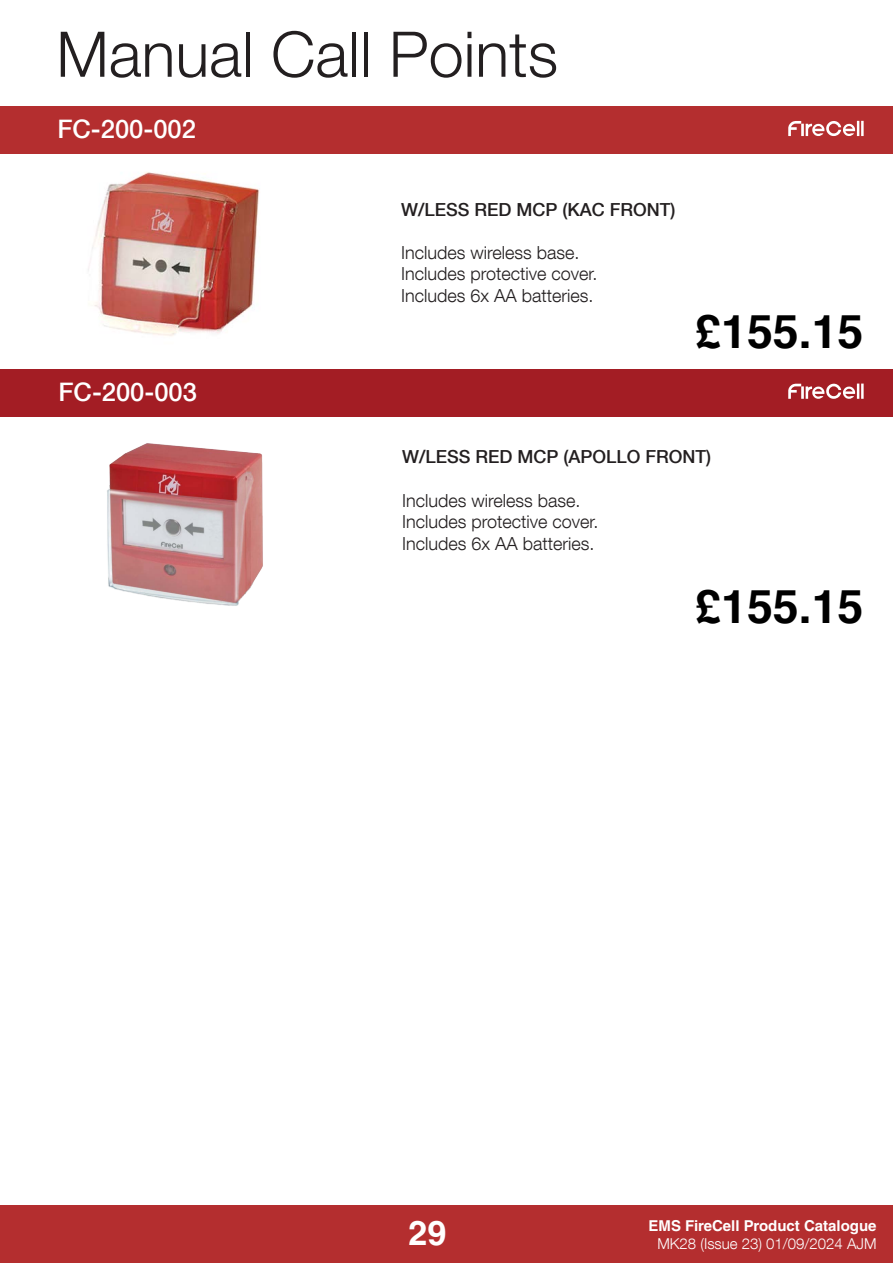
<style>
.page{position:relative;width:893px;height:1263px;background:#fff}
.page>*{position:absolute;margin:0;border:0;box-sizing:border-box;transform-origin:0 0}
.t1{font:300 63px "Helvetica Neue LT Com";color:#231f20}
.t2{font:700 46.5px "Helvetica";color:#000}
.t3{font:700 34.2px "Helvetica LT Std";color:#fff}
.t4{font:500 25.5px "Helvetica Neue LT Com";color:#fff}
.t5{font:300 18px/21.6px "Helvetica Neue LT Com";color:#231f20}
.t6{font:500 18px "Helvetica Neue LT Com";color:#231f20}
.t7{font:700 15px "Helvetica LT Std";color:#fff}
.t8{font:300 15px "Helvetica Neue LT Com";color:#fff}
</style>
<div class="page">
<div style="left:0;top:1205px;width:893px;height:58px;background:#b42e2f"></div>
<img style="left:88px;top:172px;width:172px;height:164px">
<div style="left:0;top:106px;width:893px;height:47px;background:#b42e2f"></div>
<svg style="left:788px;top:121px;width:76px;height:15px"></svg>
<div style="left:0;top:369px;width:893px;height:47px;background:#a31d24"></div>
<svg style="left:788px;top:384px;width:76px;height:15px"></svg>
<img style="left:107px;top:443px;width:156px;height:163px">
<h1 class="t1" style="left:56px;top:16px;width:503px">Manual Call Points</h1>
<h3 class="t4" style="left:57px;top:114px;width:140px">FC-200-002</h3>
<h3 class="t4" style="left:59px;top:377px;width:140px">FC-200-003</h3>
<p class="t6" style="left:401px;top:198px;width:276px">W/LESS RED MCP (KAC FRONT)</p>
<p class="t5" style="left:401px;top:241px;width:198px">Includes wireless base.<br>Includes protective cover.<br>Includes 6x AA batteries.</p>
<h2 class="t2" style="left:695px;top:302px;width:170px">£155.15</h2>
<p class="t6" style="left:402px;top:446px;width:311px">W/LESS RED MCP (APOLLO FRONT)</p>
<p class="t5" style="left:402px;top:489px;width:198px">Includes wireless base.<br>Includes protective cover.<br>Includes 6x AA batteries.</p>
<h2 class="t2" style="left:695px;top:577px;width:170px">£155.15</h2>
<h3 class="t3" style="left:408px;top:1212px;width:39px">29</h3>
<p class="t7" style="left:649px;top:1217px;width:229px">EMS FireCell Product Catalogue</p>
<p class="t8" style="left:657px;top:1234px;width:221px">MK28 (Issue 23) 01/09/2024 AJM</p>
</div>
